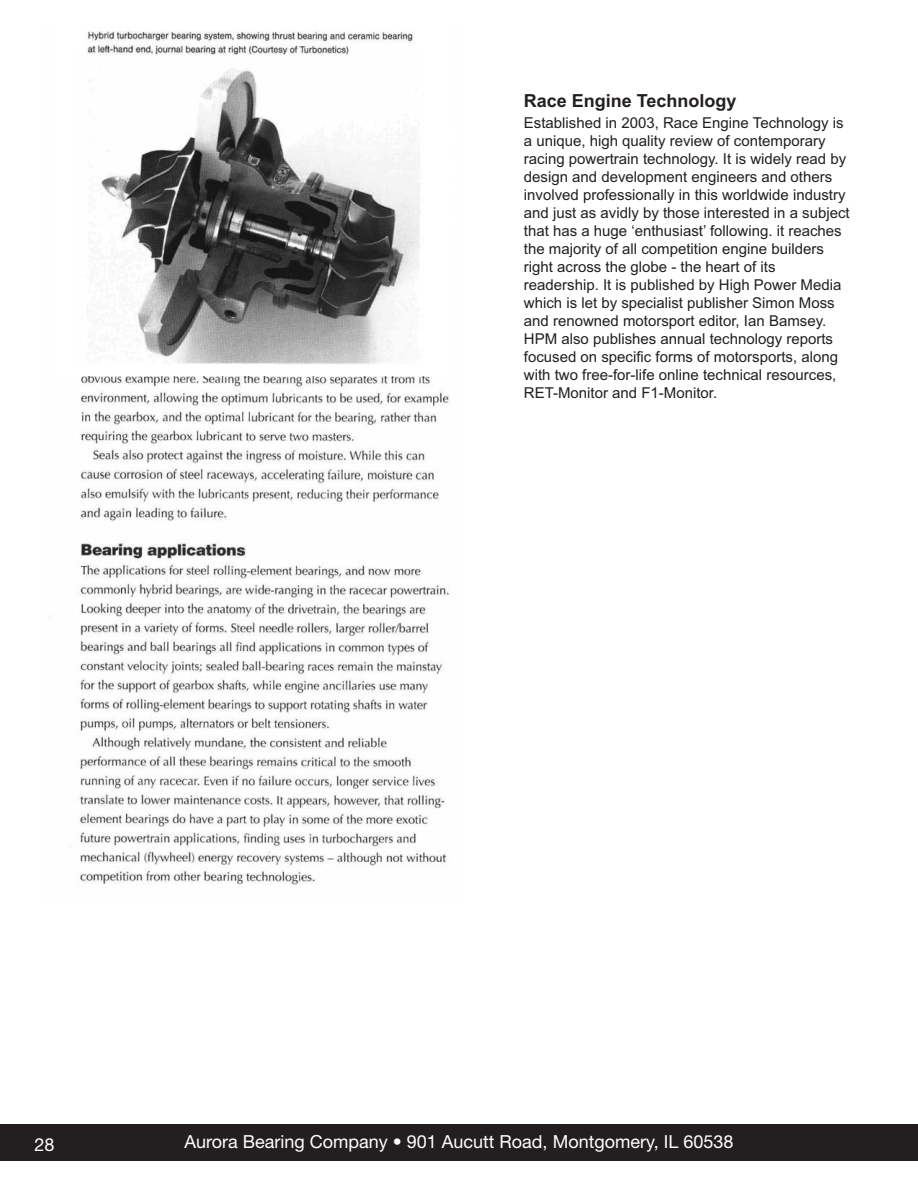
<style>
.page{position:relative;width:918px;height:1188px;background:#fff}
.page>*{position:absolute;margin:0;border:0;box-sizing:border-box;transform-origin:0 0}
.t1{font:18px "Helvetica Neue";color:#fff}
.t2{font:700 18px "Arial";color:#231f20}
.t3{font:15px/18px "Arial";color:#231f20}
</style>
<div class="page">
<div style="left:0;top:1125px;width:918px;height:36px;background:#231f20"></div>
<img style="left:70px;top:376px;width:379px;height:509px">
<img style="left:90px;top:68px;width:330px;height:296px">
<img style="left:87px;top:31px;width:326px;height:24px">
<p class="t2" style="left:524px;top:91px;width:214px">Race Engine Technology</p>
<p class="t3" style="left:524px;top:114px;width:327px">Established in 2003, Race Engine Technology is a unique, high quality review of contemporary racing powertrain technology. It is widely read by design and development engineers and others involved professionally in this worldwide industry and just as avidly by those interested in a subject that has a huge ‘enthusiast’ following. it reaches the majority of all competition engine builders right across the globe - the heart of its readership. It is published by High Power Media which is let by specialist publisher Simon Moss and renowned motorsport editor, Ian Bamsey.<br>HPM also publishes annual technology reports focused on specific forms of motorsports, along with two free-for-life online technical resources, RET-Monitor and F1-Monitor.</p>
<p class="t1" style="left:34px;top:1134px;width:22px">28</p>
<p class="t1" style="left:185px;top:1131px;width:550px">Aurora Bearing Company • 901 Aucutt Road, Montgomery, IL 60538</p>
</div>
